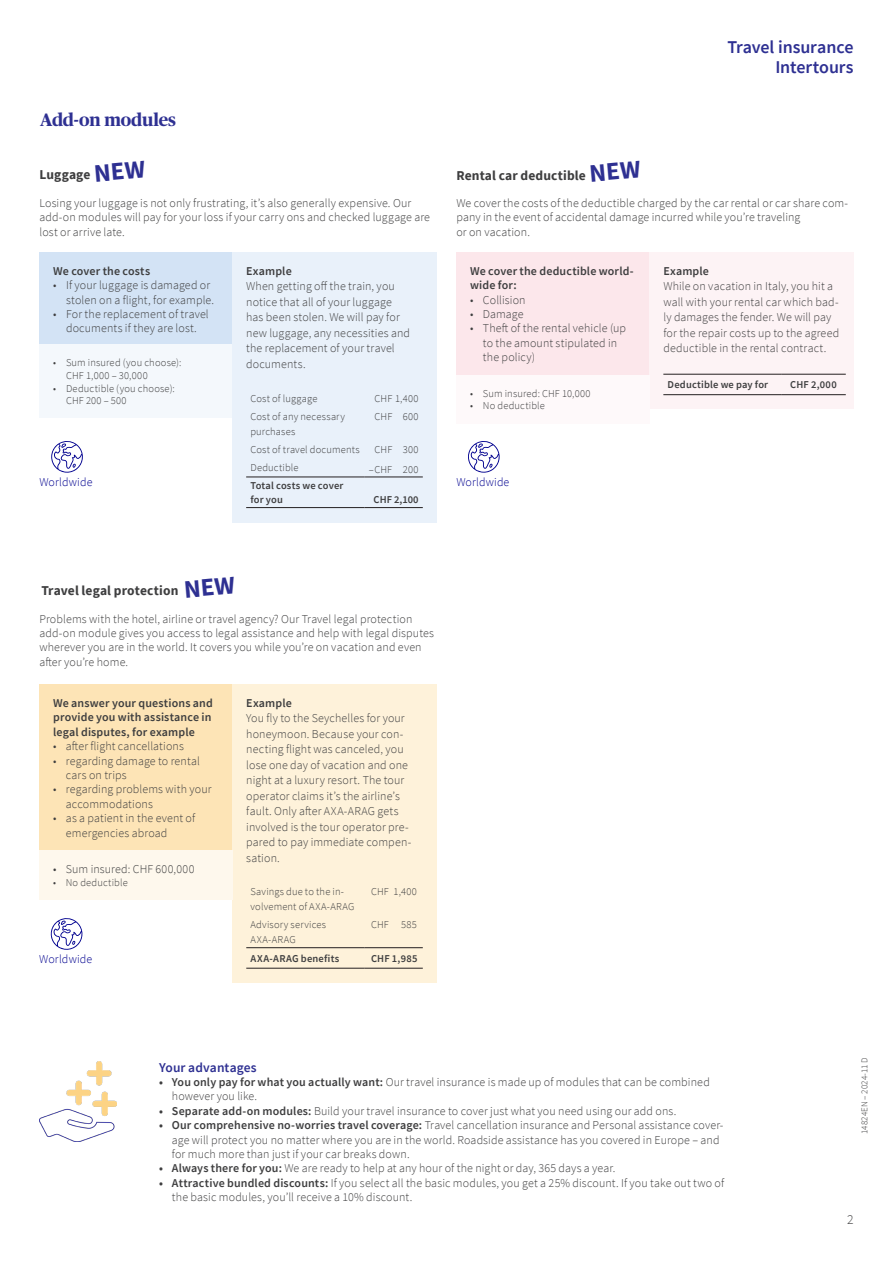
<style>
.page{position:relative;width:893px;height:1263px;background:#fff}
.page>*{position:absolute;margin:0;border:0;box-sizing:border-box;transform-origin:0 0}
.t1{font:600 18px/19.8px "Source Sans Pro";letter-spacing:-.005em;color:#2e3092;text-align:right}
.Übertitel{font:700 18px "Publico Headline";letter-spacing:-.015em;color:#2e3092}
.Lead{font:700 13.5px "Source Sans Pro";letter-spacing:.01em;color:#3e3e3f}
.Tab_Copy{font:600 13.5px "Source Sans Pro";letter-spacing:.01em;color:#2e3092}
.t2{font:300 13.5px "Source Sans Pro";color:#3e3e3f}
.Aufzählung{font:300 12px/14.4px "Source Sans Pro";letter-spacing:.01em;color:#3e3e3f}
.Aufzählung-2{font:600 12px/14.4px "Source Sans Pro";letter-spacing:.01em;color:#3e3e3f}
.Aufzählung-3{font:300 12px "Source Sans Pro";letter-spacing:.01em;color:#00008f}
.Tab_Copy-2{font:300 10.5px/12.6px "Source Sans Pro";letter-spacing:.015em;color:#3e3e3f}
.Tab_Copy-3{font:600 10.5px/14.2px "Source Sans Pro";letter-spacing:.015em;color:#3e3e3f}
.Paragraph_Style_1{font:300 10.5px "Source Sans Pro";letter-spacing:.01em;color:#3e3e3f}
.Paragraph_Style_1-2{font:600 10.5px "Source Sans Pro";letter-spacing:.015em;color:#3e3e3f}
.Tab_Copy-4{font:300 9px "Source Sans Pro";letter-spacing:.015em;color:#3e3e3f}
.s1{font-weight:600}
</style>
<div class="page">
<div style="left:456px;top:252px;width:193px;height:123px;background:#fce7eb"></div>
<div style="left:649px;top:252px;width:205px;height:157px;background:#fdf3f5"></div>
<hr style="left:663px;top:374px;width:119px;height:1px;background:#231f20">
<hr style="left:782px;top:374px;width:64px;height:1px;background:#231f20">
<hr style="left:663px;top:394px;width:119px;height:1px;background:#231f20">
<hr style="left:782px;top:394px;width:64px;height:1px;background:#231f20">
<svg style="left:468px;top:441px;width:32px;height:32px"></svg>
<div style="left:39px;top:684px;width:193px;height:166px;background:#fde4b6"></div>
<div style="left:232px;top:684px;width:205px;height:299px;background:#fef2da"></div>
<hr style="left:246px;top:947px;width:119px;height:1px;background:#231f20">
<hr style="left:365px;top:947px;width:58px;height:1px;background:#231f20">
<hr style="left:246px;top:968px;width:119px;height:1px;background:#231f20">
<hr style="left:365px;top:968px;width:58px;height:1px;background:#231f20">
<svg style="left:50px;top:918px;width:33px;height:32px"></svg>
<div style="left:39px;top:252px;width:193px;height:94px;background:#d3e3f5"></div>
<div style="left:232px;top:252px;width:205px;height:271px;background:#e9f1fa"></div>
<hr style="left:246px;top:477px;width:119px;height:1px;background:#231f20">
<hr style="left:365px;top:477px;width:58px;height:1px;background:#231f20">
<hr style="left:246px;top:507px;width:119px;height:1px;background:#231f20">
<hr style="left:365px;top:507px;width:58px;height:1px;background:#231f20">
<svg style="left:51px;top:441px;width:32px;height:32px"></svg>
<img style="left:39px;top:1061px;width:77px;height:81px">
<div style="left:39px;top:345px;width:193px;height:73px;background:#f4f8fc"></div>
<div style="left:456px;top:375px;width:193px;height:48px;background:#fef9fa"></div>
<div style="left:39px;top:850px;width:193px;height:50px;background:#fef8ed"></div>
<p class="Übertitel" style="left:40px;top:107px;width:137px">Add-on modules</p>
<p class="Lead" style="left:39px;top:165px;width:53px">Luggage</p>
<p class="Lead" style="left:456px;top:166px;width:131px">Rental car deductible</p>
<h1 class="t1" style="left:728px;top:37px;width:127px">Travel insurance<br>Intertours</h1>
<p class="Aufzählung" style="left:39px;top:196px;width:392px">Losing your luggage is not only frustrating, it’s also generally expensive. Our add-on modules will pay for your loss if your carry ons and checked luggage are lost or arrive late.</p>
<p class="Aufzählung" style="left:456px;top:196px;width:393px">We cover the costs of the deductible charged by the car rental or car share com&shy;pany in the event of accidental damage incurred while you’re traveling</p>
<p class="Aufzählung" style="left:456px;top:225px;width:75px">or on vacation.</p>
<p class="Aufzählung-2" style="left:470px;top:264px;width:165px">We cover the deductible world&shy;wide for:</p>
<p class="Aufzählung" style="left:470px;top:292px;width:57px">• Collision</p>
<p class="Aufzählung" style="left:470px;top:307px;width:55px">• Damage</p>
<p class="Aufzählung" style="left:483px;top:321px;width:145px;text-indent:-13px">• Theft of the rental vehicle (up to the amount stipulated in the policy)</p>
<p class="Aufzählung-2" style="left:246px;top:264px;width:47px">Example</p>
<p class="Aufzählung" style="left:246px;top:279px;width:166px;line-height:15.6px">When getting off the train, you notice that all of your luggage has been stolen. We will pay for new luggage, any necessities and the replacement of your travel documents.</p>
<p class="Tab_Copy-2" style="left:250px;top:392px;width:69px">Cost of luggage</p>
<p class="Tab_Copy-2" style="left:250px;top:408px;width:96px;line-height:15.6px">Cost of any necessary purchases</p>
<p class="Tab_Copy-2" style="left:250px;top:443px;width:111px">Cost of travel documents</p>
<p class="Tab_Copy-2" style="left:250px;top:461px;width:50px">Deductible</p>
<p class="Aufzählung-2" style="left:53px;top:264px;width:98px">We cover the costs</p>
<p class="Aufzählung" style="left:66px;top:278px;width:150px;text-indent:-13px">• If your luggage is damaged or stolen on a flight, for example.</p>
<p class="Aufzählung" style="left:53px;top:307px;width:157px;text-align:center">• For the replacement of travel documents if they are lost.</p>
<p class="Tab_Copy-2" style="left:66px;top:357px;width:117px;text-indent:-13px">• Sum insured (you choose):<br>CHF 1,000 – 30,000</p>
<p class="Tab_Copy-2" style="left:66px;top:382px;width:110px;text-indent:-13px">• Deductible (you choose):<br>CHF 200 – 500</p>
<p class="Tab_Copy-2" style="left:470px;top:387px;width:122px">• Sum insured: CHF 10,000</p>
<p class="Tab_Copy-2" style="left:470px;top:400px;width:76px">• No deductible</p>
<p class="Paragraph_Style_1" style="left:375px;top:392px;width:45px">CHF 1,400</p>
<p class="Paragraph_Style_1" style="left:375px;top:410px;width:45px">CHF 600</p>
<p class="Paragraph_Style_1" style="left:375px;top:443px;width:45px">CHF 300</p>
<p class="Paragraph_Style_1" style="left:369px;top:463px;width:51px">–CHF 200</p>
<p class="Aufzählung-3" style="left:39px;top:475px;width:55px">Worldwide</p>
<p class="Tab_Copy-3" style="left:250px;top:478px;width:95px">Total costs we cover for you</p>
<p class="Paragraph_Style_1-2" style="left:374px;top:493px;width:46px">CHF 2,100</p>
<p class="Aufzählung-3" style="left:456px;top:475px;width:55px">Worldwide</p>
<p class="Aufzählung-2" style="left:663px;top:264px;width:47px">Example</p>
<p class="Aufzählung" style="left:663px;top:279px;width:177px;line-height:15.6px">While on vacation in Italy, you hit a wall with your rental car which bad&shy;ly damages the fender. We will pay for the repair costs up to the agreed deductible in the rental contract.</p>
<p class="Tab_Copy-3" style="left:668px;top:378px;width:102px">Deductible we pay for</p>
<p class="Paragraph_Style_1-2" style="left:790px;top:378px;width:48px">CHF 2,000</p>
<p class="Lead" style="left:41px;top:582px;width:138px">Travel legal protection</p>
<p class="Aufzählung" style="left:39px;top:611px;width:396px">Problems with the hotel, airline or travel agency? Our Travel legal protection add-on module gives you access to legal assistance and help with legal disputes wherever you are in the world. It covers you while you’re on vacation and even after you’re home.</p>
<p class="Aufzählung-2" style="left:53px;top:696px;width:161px;text-align:justify">We answer your questions and provide you with assistance in legal disputes, for example</p>
<p class="Aufzählung" style="left:53px;top:739px;width:132px">• after flight cancellations</p>
<p class="Aufzählung" style="left:66px;top:753px;width:135px;text-indent:-13px">• regarding damage to rental cars on trips</p>
<p class="Aufzählung" style="left:66px;top:782px;width:147px;text-indent:-13px">• regarding problems with your accommodations</p>
<p class="Aufzählung" style="left:66px;top:811px;width:131px;text-indent:-13px">• as a patient in the event of emergencies abroad</p>
<p class="Aufzählung" style="left:53px;top:862px;width:143px">• Sum insured: CHF 600,000</p>
<p class="Tab_Copy-2" style="left:53px;top:876px;width:76px">• No deductible</p>
<p class="Aufzählung-3" style="left:39px;top:952px;width:55px">Worldwide</p>
<p class="Aufzählung-2" style="left:246px;top:695px;width:47px">Example</p>
<p class="Aufzählung" style="left:246px;top:710px;width:166px;line-height:15.5px">You fly to the Seychelles for your honeymoon. Because your con&shy;necting flight was canceled, you lose one day of vacation and one night at a luxury resort. The tour operator claims it’s the airline’s fault. Only after AXA-ARAG gets involved is the tour operator pre&shy;pared to pay immediate compen&shy;sation.</p>
<p class="Tab_Copy-2" style="left:251px;top:884px;width:105px;line-height:15px">Savings due to the in&shy;volvement of AXA-ARAG</p>
<p class="Tab_Copy-2" style="left:251px;top:919px;width:77px">Advisory services</p>
<p class="Tab_Copy-2" style="left:251px;top:934px;width:47px">AXA-ARAG</p>
<p class="Paragraph_Style_1" style="left:371px;top:885px;width:47px">CHF 1,400</p>
<p class="Paragraph_Style_1" style="left:371px;top:918px;width:47px">CHF 585</p>
<p class="Tab_Copy-3" style="left:251px;top:951px;width:90px">AXA-ARAG benefits</p>
<p class="Paragraph_Style_1-2" style="left:371px;top:951px;width:48px">CHF 1,985</p>
<p class="Tab_Copy" style="left:159px;top:1058px;width:99px">Your advantages</p>
<p class="Aufzählung" style="left:172px;top:1075px;width:539px;text-indent:-13px"><span class="s1">• You only pay for what you actually want:</span> Our travel insurance is made up of modules that can be combined however you like.</p>
<p class="Aufzählung" style="left:159px;top:1104px;width:519px"><span class="s1">• Separate add-on modules:</span> Build your travel insurance to cover just what you need using our add ons.</p>
<p class="Aufzählung" style="left:172px;top:1118px;width:553px;text-indent:-13px"><span class="s1">• Our comprehensive no-worries travel coverage:</span> Travel cancellation insurance and Personal assistance cover&shy;age will protect you no matter where you are in the world. Roadside assistance has you covered in Europe – and for much more than just if your car breaks down.</p>
<p class="Aufzählung" style="left:159px;top:1161px;width:458px"><span class="s1">• Always there for you:</span> We are ready to help at any hour of the night or day, 365 days a year.</p>
<p class="Aufzählung" style="left:172px;top:1176px;width:554px;text-indent:-13px"><span class="s1">• Attractive bundled discounts:</span> If you select all the basic modules, you get a 25% discount. If you take out two of the basic modules, you’ll receive a 10% discount.</p>
<p class="Tab_Copy-4" style="left:859px;top:1134px;width:78px;rotate:-90deg">14824EN – 2024-11 D</p>
<p class="t2" style="left:847px;top:1211px;width:8px">2</p>
</div>
